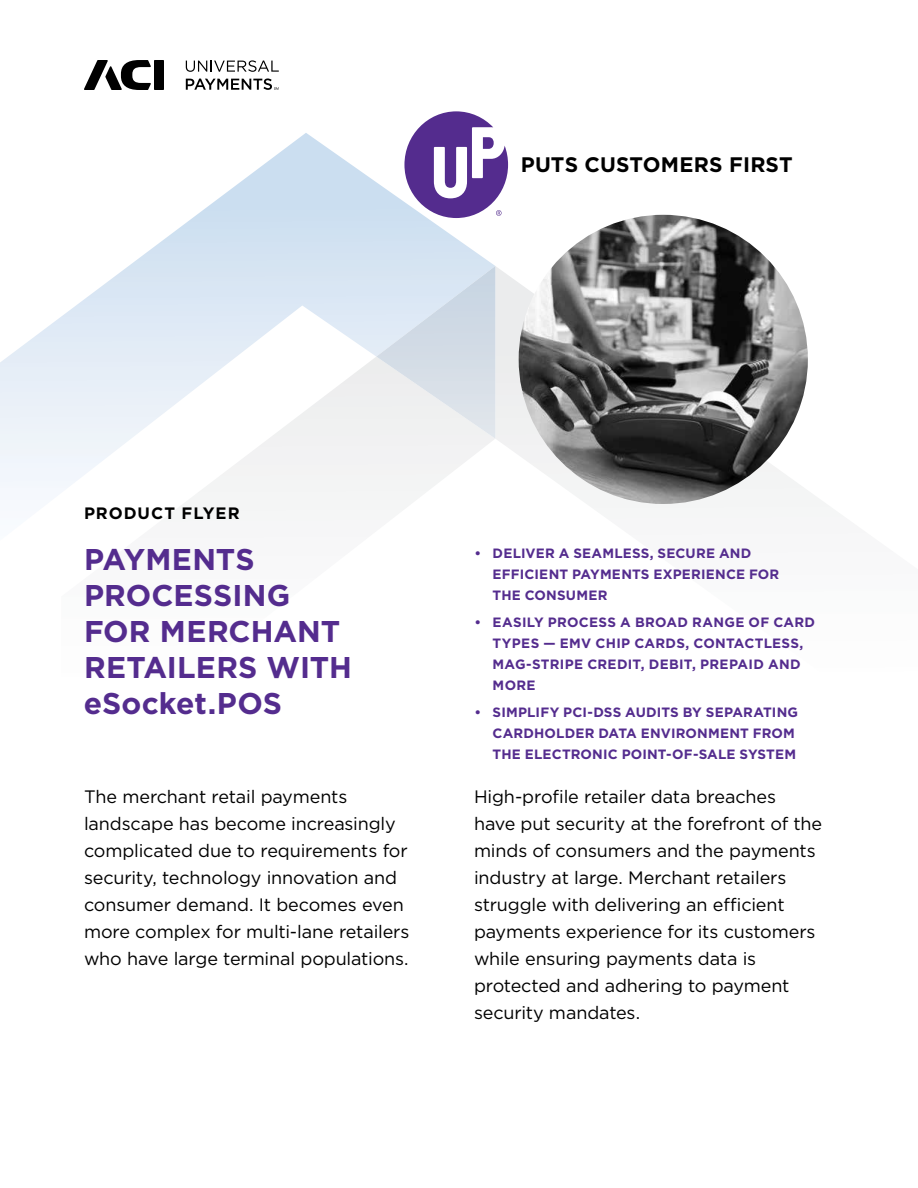
<style>
.page{position:relative;width:918px;height:1188px;background:#fff}
.page>*{position:absolute;margin:0;border:0;box-sizing:border-box;transform-origin:0 0}
.t1{font:700 30px/36px "Gotham";color:#542c8e}
.t2{font:700 21px "Gotham";letter-spacing:.005em;color:#000}
.t3{font:18px/27px "Gotham";letter-spacing:-.01em;color:#000}
.t4{font:700 16.5px "Gotham";letter-spacing:.06em;color:#000}
.t5{font:700 13.5px/21px "Gotham";letter-spacing:.015em;color:#542c8e}
</style>
<div class="page">
<svg style="left:0;top:133px;width:495px;height:355px"></svg>
<svg style="left:61px;top:266px;width:769px;height:245px"></svg>
<img style="left:376px;top:266px;width:119px;height:173px">
<svg style="left:404px;top:111px;width:104px;height:107px"></svg>
<img style="left:519px;top:215px;width:289px;height:289px;border-radius:145px">
<svg style="left:186px;top:60px;width:93px;height:12px"></svg>
<div style="left:154px;top:60px;width:10px;height:30px;background:#000"></div>
<svg style="left:84px;top:60px;width:67px;height:30px"></svg>
<svg style="left:186px;top:78px;width:93px;height:12px"></svg>
<p class="t2" style="left:521px;top:150px;width:273px">PUTS CUSTOMERS FIRST</p>
<p class="t4" style="left:84px;top:502px;width:157px">PRODUCT FLYER</p>
<h1 class="t1" style="left:84px;top:541px;width:270px">PAYMENTS<br>PROCESSING<br>FOR MERCHANT<br>RETAILERS WITH eSocket.POS</h1>
<p class="t5" style="left:493px;top:543px;width:288px;text-indent:-18px">• DELIVER A SEAMLESS, SECURE AND<br>EFFICIENT PAYMENTS EXPERIENCE FOR<br>THE CONSUMER</p>
<p class="t5" style="left:493px;top:612px;width:324px;text-indent:-18px">• EASILY PROCESS A BROAD RANGE OF CARD<br>TYPES — EMV CHIP CARDS, CONTACTLESS,<br>MAG-STRIPE CREDIT, DEBIT, PREPAID AND<br>MORE</p>
<p class="t5" style="left:493px;top:702px;width:307px;text-indent:-18px">• SIMPLIFY PCI-DSS AUDITS BY SEPARATING<br>CARDHOLDER DATA ENVIRONMENT FROM<br>THE ELECTRONIC POINT-OF-SALE SYSTEM</p>
<p class="t3" style="left:84px;top:783px;width:327px">The merchant retail payments landscape has become increasingly complicated due to requirements for security, technology innovation and consumer demand. It becomes even more complex for multi-lane retailers who have large terminal populations.</p>
<p class="t3" style="left:474px;top:783px;width:350px">High-profile retailer data breaches<br>have put security at the forefront of the minds of consumers and the payments industry at large. Merchant retailers struggle with delivering an efficient payments experience for its customers while ensuring payments data is protected and adhering to payment security mandates.</p>
</div>
